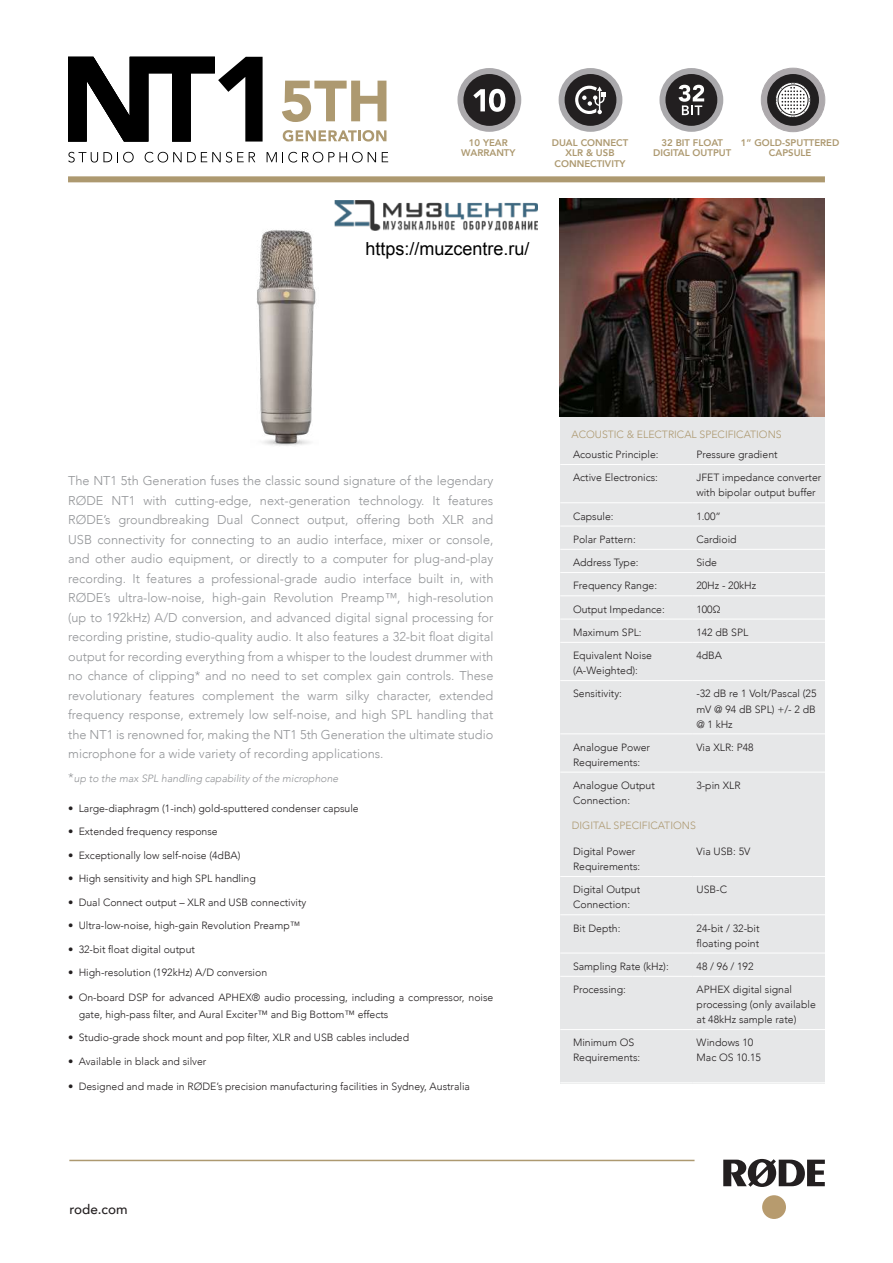
<style>
.page{position:relative;width:893px;height:1263px;background:#fff}
.page>*{position:absolute;margin:0;border:0;box-sizing:border-box;transform-origin:0 0}
.t1{font:18px "Arial";color:#000}
.t2{font:500 13.5px "Avenir";color:#231f20}
.t3{font:300 12.75px/19.5px "Avenir";color:#939598;text-align:justify}
.t4{font:300 10.5px/15px "Avenir";color:#231f20}
.t5{font:300 10.5px "Avenir";color:#ad9970}
.t6{font:italic 300 10.5px "Avenir";color:#939598}
.t7{font:800 9.6px/10.4px "Avenir";color:#ad9970;text-align:center}
.s1{font-style:normal;font-size:12.75px}
</style>
<div class="page">
<div style="left:68px;top:176px;width:757px;height:6px;background:#ad9970"></div>
<hr style="left:69px;top:1160px;width:625px;height:1px;background:#ad9970">
<svg style="left:723px;top:1159px;width:102px;height:28px"></svg>
<div style="left:762px;top:1195px;width:24px;height:24px;background:#b79b6e;border-radius:50%"></div>
<img style="left:257px;top:221px;width:78px;height:225px">
<div style="left:457px;top:68px;width:64px;height:64px;background:#aba9ac;border-radius:50%"></div>
<div style="left:463px;top:74px;width:52px;height:52px;background:#221f20;border-radius:50%"></div>
<svg style="left:473px;top:89px;width:32px;height:23px"></svg>
<svg style="left:68px;top:57px;width:195px;height:85px"></svg>
<svg style="left:68px;top:152px;width:66px;height:11px"></svg>
<svg style="left:145px;top:152px;width:110px;height:11px"></svg>
<svg style="left:267px;top:152px;width:109px;height:11px"></svg>
<svg style="left:382px;top:152px;width:6px;height:10px"></svg>
<svg style="left:282px;top:81px;width:104px;height:41px"></svg>
<svg style="left:283px;top:130px;width:103px;height:12px"></svg>
<div style="left:559px;top:68px;width:63px;height:64px;background:#aaa9ac;border-radius:50%"></div>
<div style="left:565px;top:74px;width:51px;height:52px;background:#221f20;border-radius:50%"></div>
<svg style="left:575px;top:86px;width:31px;height:28px"></svg>
<div style="left:659px;top:68px;width:64px;height:64px;background:#aaa9ac;border-radius:50%"></div>
<div style="left:665px;top:74px;width:52px;height:52px;background:#221f20;border-radius:50%"></div>
<svg style="left:679px;top:85px;width:25px;height:30px"></svg>
<div style="left:761px;top:68px;width:64px;height:64px;background:#ada9ac;border-radius:50%"></div>
<div style="left:761px;top:68px;width:64px;height:64px;border:1px solid #ada9ac;border-radius:50%"></div>
<div style="left:767px;top:74px;width:52px;height:52px;background:#211f20;border-radius:50%"></div>
<div style="left:775px;top:82px;width:36px;height:36px;border:1px solid #211f20;border-radius:50%"></div>
<svg style="left:776px;top:83px;width:34px;height:34px"></svg>
<div style="left:560px;top:417px;width:265px;height:666px;background:#e6e7e8"></div>
<hr style="left:560px;top:464px;width:132px;height:1px;background:#fff">
<hr style="left:692px;top:464px;width:135px;height:1px;background:#fff">
<hr style="left:560px;top:502px;width:132px;height:1px;background:#fff">
<hr style="left:692px;top:502px;width:135px;height:1px;background:#fff">
<hr style="left:560px;top:526px;width:132px;height:1px;background:#fff">
<hr style="left:692px;top:526px;width:135px;height:1px;background:#fff">
<hr style="left:560px;top:549px;width:132px;height:1px;background:#fff">
<hr style="left:692px;top:549px;width:135px;height:1px;background:#fff">
<hr style="left:560px;top:572px;width:132px;height:1px;background:#fff">
<hr style="left:692px;top:572px;width:135px;height:1px;background:#fff">
<hr style="left:560px;top:595px;width:132px;height:1px;background:#fff">
<hr style="left:692px;top:595px;width:135px;height:1px;background:#fff">
<hr style="left:560px;top:619px;width:132px;height:1px;background:#fff">
<hr style="left:692px;top:619px;width:135px;height:1px;background:#fff">
<hr style="left:560px;top:642px;width:132px;height:1px;background:#fff">
<hr style="left:692px;top:642px;width:135px;height:1px;background:#fff">
<hr style="left:560px;top:680px;width:132px;height:1px;background:#fff">
<hr style="left:692px;top:680px;width:135px;height:1px;background:#fff">
<hr style="left:560px;top:733px;width:132px;height:1px;background:#fff">
<hr style="left:692px;top:733px;width:135px;height:1px;background:#fff">
<hr style="left:560px;top:772px;width:132px;height:1px;background:#fff">
<hr style="left:692px;top:772px;width:135px;height:1px;background:#fff">
<img style="left:560px;top:199px;width:265px;height:218px">
<hr style="left:560px;top:876px;width:132px;height:1px;background:#fff">
<hr style="left:692px;top:876px;width:135px;height:1px;background:#fff">
<hr style="left:560px;top:914px;width:132px;height:1px;background:#fff">
<hr style="left:692px;top:914px;width:135px;height:1px;background:#fff">
<hr style="left:560px;top:953px;width:132px;height:1px;background:#fff">
<hr style="left:692px;top:953px;width:135px;height:1px;background:#fff">
<hr style="left:560px;top:976px;width:132px;height:1px;background:#fff">
<hr style="left:692px;top:976px;width:135px;height:1px;background:#fff">
<hr style="left:560px;top:1029px;width:132px;height:1px;background:#fff">
<hr style="left:692px;top:1029px;width:135px;height:1px;background:#fff">
<hr style="left:560px;top:1082px;width:132px;height:1px;background:#fff">
<hr style="left:692px;top:1082px;width:135px;height:1px;background:#fff">
<img style="left:335px;top:201px;width:202px;height:30px">
<p class="t7" style="left:461px;top:137px;width:56px">10 YEAR<br>WARRANTY</p>
<p class="t7" style="left:552px;top:137px;width:78px">DUAL CONNECT<br>XLR &amp; USB<br>CONNECTIVITY</p>
<p class="t7" style="left:741px;top:137px;width:100px">1” GOLD-SPUTTERED<br>CAPSULE</p>
<p class="t7" style="left:653px;top:137px;width:79px">32 BIT FLOAT<br>DIGITAL OUTPUT</p>
<h1 class="t1" style="left:365px;top:238px;width:166px">https://muzcentre.ru/</h1>
<p class="t3" style="left:68px;top:471px;width:427px">The NT1 5th Generation fuses the classic sound signature of the legendary RØDE NT1 with cutting-edge, next-generation technology. It features RØDE’s groundbreaking Dual Connect output, offering both XLR and USB connectivity for connecting to an audio interface, mixer or console, and other audio equipment, or directly to a computer for plug-and-play recording. It features a professional-grade audio interface built in, with RØDE’s ultra-low-noise, high-gain Revolution Preamp™, high-resolution (up to 192kHz) A/D conversion, and advanced digital signal processing for recording pristine, studio-quality audio. It also features a 32-bit float digital output for recording everything from a whisper to the loudest drummer with no chance of clipping* and no need to set complex gain controls. These revolutionary features complement the warm silky character, extended frequency response, extremely low self-noise, and high SPL handling that the NT1 is renowned for, making the NT1 5th Generation the ultimate studio microphone for a wide variety of recording applications.</p>
<p class="t6" style="left:68px;top:772px;width:272px"><span class="s1">*</span>up to the max SPL handling capability of the microphone</p>
<p class="t4" style="left:68px;top:800px;width:292px">• Large-diaphragm (1-inch) gold-sputtered condenser capsule</p>
<p class="t4" style="left:68px;top:824px;width:151px">• Extended frequency response</p>
<p class="t4" style="left:68px;top:847px;width:174px">• Exceptionally low self-noise (4dBA)</p>
<p class="t4" style="left:68px;top:871px;width:189px">• High sensitivity and high SPL handling</p>
<p class="t4" style="left:68px;top:894px;width:240px">• Dual Connect output – XLR and USB connectivity</p>
<p class="t4" style="left:68px;top:918px;width:233px">• Ultra-low-noise, high-gain Revolution Preamp™</p>
<p class="t4" style="left:68px;top:941px;width:128px">• 32-bit float digital output</p>
<p class="t4" style="left:68px;top:965px;width:201px">• High-resolution (192kHz) A/D conversion</p>
<p class="t4" style="left:79px;top:989px;width:416px;line-height:16.5px;text-indent:-10px">• On-board DSP for advanced APHEX® audio processing, including a compressor, noise gate, high-pass filter, and Aural Exciter™ and Big Bottom™ effects</p>
<p class="t4" style="left:68px;top:1030px;width:343px">• Studio-grade shock mount and pop filter, XLR and USB cables included</p>
<p class="t4" style="left:68px;top:1053px;width:140px">• Available in black and silver</p>
<p class="t4" style="left:68px;top:1078px;width:403px">• Designed and made in RØDE’s precision manufacturing facilities in Sydney, Australia</p>
<p class="t2" style="left:69px;top:1198px;width:60px">rode.com</p>
<p class="t5" style="left:571px;top:428px;width:212px">ACOUSTIC &amp; ELECTRICAL SPECIFICATIONS</p>
<p class="t4" style="left:573px;top:447px;width:87px">Acoustic Principle:</p>
<p class="t4" style="left:696px;top:447px;width:83px">Pressure gradient</p>
<p class="t4" style="left:573px;top:470px;width:86px">Active Electronics:</p>
<p class="t4" style="left:696px;top:470px;width:127px">JFET impedance converter with bipolar output buffer</p>
<p class="t4" style="left:573px;top:509px;width:42px">Capsule:</p>
<p class="t4" style="left:696px;top:509px;width:26px">1.00”</p>
<p class="t4" style="left:573px;top:532px;width:64px">Polar Pattern:</p>
<p class="t4" style="left:696px;top:532px;width:42px">Cardioid</p>
<p class="t4" style="left:573px;top:555px;width:67px">Address Type:</p>
<p class="t4" style="left:696px;top:555px;width:22px">Side</p>
<p class="t4" style="left:573px;top:578px;width:86px">Frequency Range:</p>
<p class="t4" style="left:696px;top:578px;width:61px">20Hz - 20kHz</p>
<p class="t4" style="left:573px;top:602px;width:93px">Output Impedance:</p>
<p class="t4" style="left:696px;top:602px;width:26px">100Ω</p>
<p class="t4" style="left:573px;top:625px;width:70px">Maximum SPL:</p>
<p class="t4" style="left:696px;top:625px;width:53px">142 dB SPL</p>
<p class="t4" style="left:573px;top:648px;width:80px">Equivalent Noise (A-Weighted):</p>
<p class="t4" style="left:696px;top:648px;width:27px">4dBA</p>
<p class="t4" style="left:573px;top:686px;width:51px">Sensitivity:</p>
<p class="t4" style="left:696px;top:686px;width:122px;text-align:justify">-32 dB re 1 Volt/Pascal (25 mV @ 94 dB SPL) +/- 2 dB @ 1 kHz</p>
<p class="t4" style="left:573px;top:740px;width:79px">Analogue Power<br>Requirements:</p>
<p class="t4" style="left:696px;top:740px;width:59px">Via XLR: P48</p>
<p class="t4" style="left:573px;top:778px;width:83px">Analogue Output<br>Connection:</p>
<p class="t4" style="left:696px;top:778px;width:46px">3-pin XLR</p>
<p class="t5" style="left:572px;top:819px;width:126px">DIGITAL SPECIFICATIONS</p>
<p class="t4" style="left:573px;top:844px;width:69px">Digital Power<br>Requirements:</p>
<p class="t4" style="left:697px;top:844px;width:55px">Via USB: 5V</p>
<p class="t4" style="left:573px;top:882px;width:69px">Digital Output<br>Connection:</p>
<p class="t4" style="left:697px;top:882px;width:32px">USB-C</p>
<p class="t4" style="left:573px;top:920px;width:49px">Bit Depth:</p>
<p class="t4" style="left:697px;top:920px;width:65px">24-bit / 32-bit floating point</p>
<p class="t4" style="left:573px;top:959px;width:97px">Sampling Rate (kHz):</p>
<p class="t4" style="left:697px;top:959px;width:58px">48 / 96 / 192</p>
<p class="t4" style="left:573px;top:982px;width:54px">Processing:</p>
<p class="t4" style="left:697px;top:982px;width:121px">APHEX digital signal processing (only available at 48kHz sample rate)</p>
<p class="t4" style="left:573px;top:1035px;width:69px">Minimum OS<br>Requirements:</p>
<p class="t4" style="left:697px;top:1035px;width:66px">Windows 10<br>Mac OS 10.15</p>
</div>
